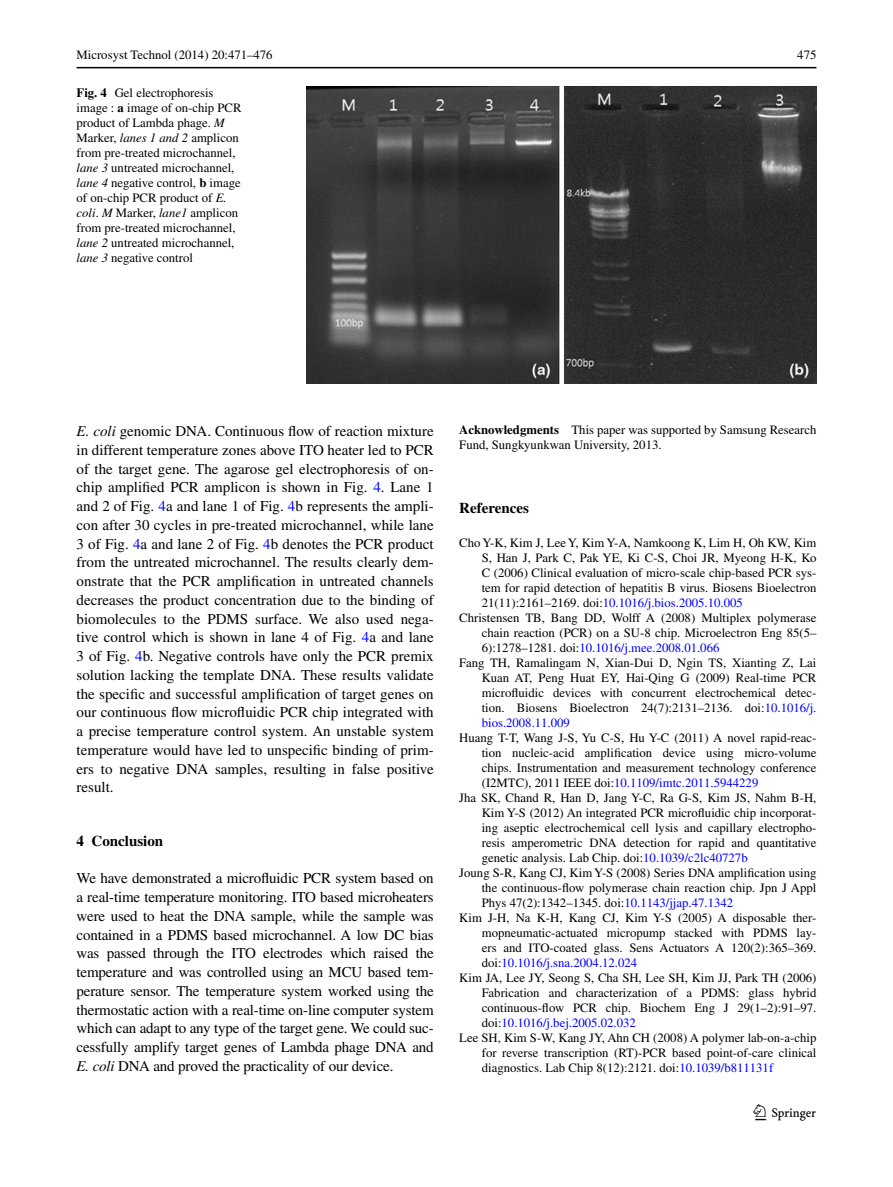
<style>
.page{position:relative;width:893px;height:1187px;background:#fff}
.page>*{position:absolute;margin:0;border:0;box-sizing:border-box;transform-origin:0 0}
.t1{font:22.5px "Springnew";color:#000}
.Para{font:15px/18.8px "Times";letter-spacing:-.01em;color:#000;text-align:justify}
.Section1{font:700 15px "Times";color:#000}
.Bibliography{font:700 15px "Times";color:#000}
.BibUnstructured{font:12.75px/15px "Times";color:#000;text-align:justify}
.fig_p_ragged{font:12.75px/15px "Times";color:#000}
.Acknowledgments{font:12.75px/15px "Times";color:#000}
.s1{font-weight:700}
.s2{font-style:italic}
.s3{color:#00f}
</style>
<div class="page">
<hr style="left:77px;top:67px;width:739px;height:1px;background:#000">
<img style="left:306px;top:87px;width:510px;height:297px">
<p class="fig_p_ragged" style="left:77px;top:48px;width:198px">Microsyst Technol (2014) 20:471–476</p>
<p class="fig_p_ragged" style="left:797px;top:48px;width:21px">475</p>
<p class="fig_p_ragged" style="left:77px;top:85px;width:167px"><span class="s1">Fig. 4</span> Gel electrophoresis image : <span class="s1">a</span> image of on-chip PCR product of Lambda phage. <span class="s2">M<br></span>Marker, <span class="s2">lanes 1 and 2</span> amplicon from pre-treated microchannel, <span class="s2">lane 3</span> untreated microchannel, <span class="s2">lane 4</span> negative control, <span class="s1">b</span> image of on-chip PCR product of <span class="s2">E. coli</span>. <span class="s2">M</span> Marker, <span class="s2">lane1</span> amplicon from pre-treated microchannel, <span class="s2">lane 2</span> untreated microchannel, <span class="s2">lane 3</span> negative control</p>
<p class="Para" style="left:77px;top:421px;width:359px"><span class="s2">E. coli</span> genomic DNA. Continuous flow of reaction mixture in different temperature zones above ITO heater led to PCR of the target gene. The agarose gel electrophoresis of on&shy;chip amplified PCR amplicon is shown in Fig. <span class="s3">4</span>. Lane 1 and 2 of Fig. <span class="s3">4</span>a and lane 1 of Fig. <span class="s3">4</span>b represents the ampli&shy;con after 30 cycles in pre-treated microchannel, while lane 3 of Fig. <span class="s3">4</span>a and lane 2 of Fig. <span class="s3">4</span>b denotes the PCR product from the untreated microchannel. The results clearly dem&shy;onstrate that the PCR amplification in untreated channels decreases the product concentration due to the binding of biomolecules to the PDMS surface. We also used nega&shy;tive control which is shown in lane 4 of Fig. <span class="s3">4</span>a and lane 3 of Fig. <span class="s3">4</span>b. Negative controls have only the PCR premix solution lacking the template DNA. These results validate the specific and successful amplification of target genes on our continuous flow microfluidic PCR chip integrated with a precise temperature control system. An unstable system temperature would have led to unspecific binding of prim&shy;ers to negative DNA samples, resulting in false positive result.</p>
<p class="Section1" style="left:77px;top:831px;width:88px">4 Conclusion</p>
<p class="Para" style="left:77px;top:868px;width:359px">We have demonstrated a microfluidic PCR system based on a real-time temperature monitoring. ITO based microheaters were used to heat the DNA sample, while the sample was contained in a PDMS based microchannel. A low DC bias was passed through the ITO electrodes which raised the temperature and was controlled using an MCU based tem&shy;perature sensor. The temperature system worked using the thermostatic action with a real-time on-line computer system which can adapt to any type of the target gene. We could suc&shy;cessfully amplify target genes of Lambda phage DNA and <span class="s2">E. coli</span> DNA and proved the practicality of our device.</p>
<p class="Acknowledgments" style="left:459px;top:422px;width:359px"><span class="s1">Acknowledgments</span> This paper was supported by Samsung Research<br>Fund, Sungkyunkwan University, 2013.</p>
<p class="Bibliography" style="left:459px;top:499px;width:71px">References</p>
<p class="BibUnstructured" style="left:482px;top:535px;width:336px;text-indent:-22px">Cho Y-K, Kim J, Lee Y, Kim Y-A, Namkoong K, Lim H, Oh KW, Kim S, Han J, Park C, Pak YE, Ki C-S, Choi JR, Myeong H-K, Ko C (2006) Clinical evaluation of micro-scale chip-based PCR sys&shy;tem for rapid detection of hepatitis B virus. Biosens Bioelectron 21(11):2161–2169. doi:<span class="s3">10.1016/j.bios.2005.10.005</span></p>
<p class="BibUnstructured" style="left:482px;top:610px;width:336px;text-indent:-22px">Christensen TB, Bang DD, Wolff A (2008) Multiplex polymerase chain reaction (PCR) on a SU-8 chip. Microelectron Eng 85(5– 6):1278–1281. doi:<span class="s3">10.1016/j.mee.2008.01.066</span></p>
<p class="BibUnstructured" style="left:482px;top:655px;width:336px;text-indent:-22px">Fang TH, Ramalingam N, Xian-Dui D, Ngin TS, Xianting Z, Lai Kuan AT, Peng Huat EY, Hai-Qing G (2009) Real-time PCR microfluidic devices with concurrent electrochemical detec&shy;tion. Biosens Bioelectron 24(7):2131–2136. doi:<span class="s3">10.1016/j. bios.2008.11.009</span></p>
<p class="BibUnstructured" style="left:482px;top:730px;width:336px;text-indent:-22px">Huang T-T, Wang J-S, Yu C-S, Hu Y-C (2011) A novel rapid-reac&shy;tion nucleic-acid amplification device using micro-volume chips. Instrumentation and measurement technology conference (I2MTC), 2011 IEEE doi:<span class="s3">10.1109/imtc.2011.5944229</span></p>
<p class="BibUnstructured" style="left:482px;top:790px;width:336px;text-indent:-22px">Jha SK, Chand R, Han D, Jang Y-C, Ra G-S, Kim JS, Nahm B-H, Kim Y-S (2012) An integrated PCR microfluidic chip incorporat&shy;ing aseptic electrochemical cell lysis and capillary electropho&shy;resis amperometric DNA detection for rapid and quantitative genetic analysis. Lab Chip. doi:<span class="s3">10.1039/c2lc40727b</span></p>
<p class="BibUnstructured" style="left:482px;top:865px;width:336px;text-indent:-22px">Joung S-R, Kang CJ, Kim Y-S (2008) Series DNA amplification using the continuous-flow polymerase chain reaction chip. Jpn J Appl Phys 47(2):1342–1345. doi:<span class="s3">10.1143/jjap.47.1342</span></p>
<p class="BibUnstructured" style="left:482px;top:910px;width:336px;text-indent:-22px">Kim J-H, Na K-H, Kang CJ, Kim Y-S (2005) A disposable ther&shy;mopneumatic-actuated micropump stacked with PDMS lay&shy;ers and ITO-coated glass. Sens Actuators A 120(2):365–369. doi:<span class="s3">10.1016/j.sna.2004.12.024</span></p>
<p class="BibUnstructured" style="left:482px;top:970px;width:336px;text-indent:-22px">Kim JA, Lee JY, Seong S, Cha SH, Lee SH, Kim JJ, Park TH (2006)<br>Fabrication and characterization of a PDMS: glass hybrid continuous-flow PCR chip. Biochem Eng J 29(1–2):91–97. doi:<span class="s3">10.1016/j.bej.2005.02.032</span></p>
<p class="BibUnstructured" style="left:482px;top:1030px;width:336px;text-indent:-22px">Lee SH, Kim S-W, Kang JY, Ahn CH (2008) A polymer lab-on-a-chip for reverse transcription (RT)-PCR based point-of-care clinical diagnostics. Lab Chip 8(12):2121. doi:<span class="s3">10.1039/b811131f</span></p>
<h1 class="t1" style="left:755px;top:1104px;width:62px">1 3</h1>
</div>
